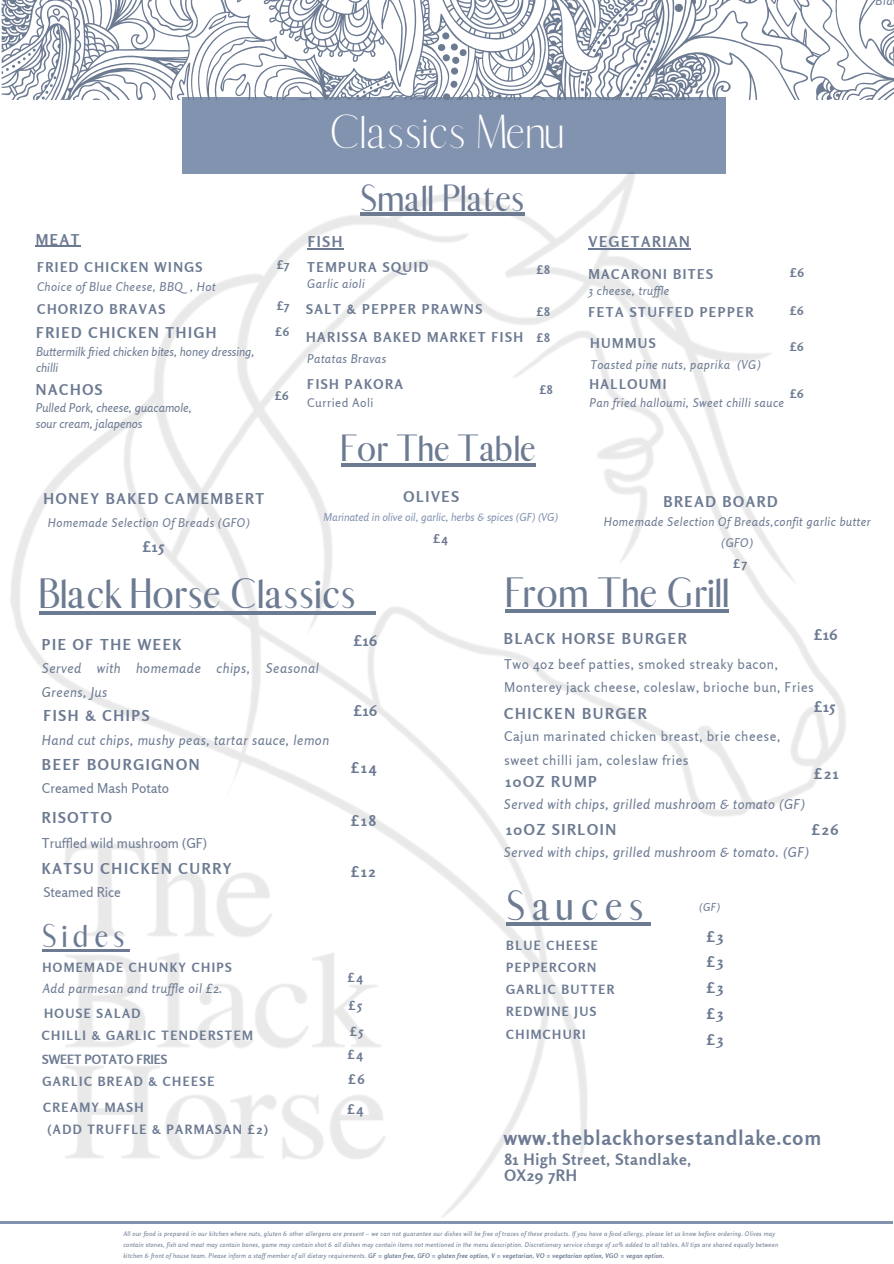
<style>
.page{position:relative;width:894px;height:1264px;background:#fff}
.page>*{position:absolute;margin:0;border:0;box-sizing:border-box;transform-origin:0 0}
.t1{font:300 45.9px "Abiah";color:#fff}
.t2{font:40.8px "Abiah";color:#6c7a92}
.t3{font:40.65px "Abiah";color:#6c7a92}
.t4{font:36.45px "Abiah";color:#6c7a92}
.t5{font:31.65px "Abiah";letter-spacing:.15em;color:#6c7a92}
.t6{font:700 20.25px "Rosario";letter-spacing:.05em;color:#6c7a92}
.t7{font:700 15.75px/17px "Rosario";letter-spacing:.05em;color:#6c7a92}
.t8{font:700 15px/26px "Rosario";letter-spacing:.11em;color:#6c7a92;text-align:justify}
.t9{font:700 14.85px "Rosario";letter-spacing:.11em;color:#6c7a92}
.t10{font:italic 13.5px/23.7px "Rosario";letter-spacing:.04em;color:#6c7a92}
.t11{font:700 13.5px "Rosario";letter-spacing:.11em;color:#6c7a92}
.t12{font:13.5px "Rosario";color:#6c7a92}
.t13{font:13.35px/23.4px "Rosario";letter-spacing:.04em;color:#6c7a92}
.t14{font:700 12.75px/22.2px "Rosario";letter-spacing:.11em;color:#6c7a92}
.t15{font:italic 12.75px "Rosario";letter-spacing:.04em;color:#6c7a92}
.t16{font:700 12.75px "Rosario";color:#6c7a92}
.t17{font:700 12.3px "Rosario";color:#6c7a92}
.t18{font:italic 12.15px/16px "Rosario";color:#6c7a92}
.t19{font:700 12.15px "Rosario";color:#6c7a92}
.t20{font:italic 12px/21px "Rosario";letter-spacing:.04em;color:#6c7a92;text-align:center}
.t21{font:12px "Rosario";letter-spacing:.04em;color:#6c7a92}
.t22{font:italic 10.95px "Rosario";color:#8293b0}
.t23{font:italic 10.95px "Rosario";color:#6c7a92}
.t24{font:italic 6.3px/11.1px "Rosario";letter-spacing:.04em;color:#6c7a92}
.s1{font-size:12.15px}
.s2{font-weight:700}
</style>
<div class="page">
<div style="left:182px;top:98px;width:543px;height:76px;background:#8293b0"></div>
<svg style="left:1px;top:0;width:892px;height:100px"></svg>
<svg style="left:2px;top:5px;width:69px;height:95px"></svg>
<svg style="left:674px;top:3px;width:9px;height:10px"></svg>
<svg style="left:592px;top:0;width:66px;height:100px"></svg>
<svg style="left:579px;top:72px;width:7px;height:28px"></svg>
<svg style="left:428px;top:32px;width:40px;height:68px"></svg>
<svg style="left:349px;top:80px;width:38px;height:20px"></svg>
<svg style="left:176px;top:62px;width:28px;height:38px"></svg>
<svg style="left:208px;top:15px;width:19px;height:15px"></svg>
<svg style="left:891px;top:67px;width:2px;height:33px"></svg>
<hr style="left:0;top:1221px;width:892px;height:2px;background:#8293b0">
<img style="left:10px;top:172px;width:836px;height:1045px">
<hr style="left:360px;top:213px;width:165px;height:3px;background:#6c7a92">
<hr style="left:36px;top:246px;width:45px;height:1px;background:#6c7a92">
<hr style="left:307px;top:248px;width:37px;height:1px;background:#6c7a92">
<hr style="left:588px;top:248px;width:103px;height:1px;background:#6c7a92">
<hr style="left:39px;top:611px;width:317px;height:3px;background:#6c7a92">
<hr style="left:356px;top:611px;width:19px;height:3px;background:#6c7a92">
<hr style="left:505px;top:609px;width:224px;height:4px;background:#6c7a92">
<hr style="left:341px;top:463px;width:194px;height:3px;background:#6c7a92">
<hr style="left:506px;top:922px;width:144px;height:3px;background:#6c7a92">
<hr style="left:42px;top:949px;width:88px;height:2px;background:#6c7a92">
<h1 class="t1" style="left:329px;top:104px;width:237px">Classics Menu</h1>
<h3 class="t4" style="left:360px;top:176px;width:166px">Small Plates</h3>
<h3 class="t9" style="left:36px;top:230px;width:45px">MEAT</h3>
<h3 class="t9" style="left:307px;top:233px;width:36px">FISH</h3>
<h3 class="t9" style="left:588px;top:233px;width:103px">VEGETARIAN</h3>
<h3 class="t19" style="left:276px;top:257px;width:14px">£7</h3>
<h3 class="t19" style="left:276px;top:298px;width:14px">£7</h3>
<h3 class="t11" style="left:37px;top:259px;width:167px">FRIED CHICKEN WINGS</h3>
<h3 class="t11" style="left:307px;top:259px;width:122px">TEMPURA SQUID</h3>
<h3 class="t20" style="left:37px;top:276px;width:180px">Choice of Blue Cheese, BBQ , Hot</h3>
<h3 class="t19" style="left:536px;top:262px;width:15px">£8</h3>
<h3 class="t20" style="left:307px;top:273px;width:59px">Garlic aioli</h3>
<h3 class="t11" style="left:37px;top:300px;width:130px">CHORIZO BRAVAS</h3>
<h3 class="t11" style="left:306px;top:301px;width:178px">SALT &amp; PEPPER PRAWNS</h3>
<h3 class="t19" style="left:536px;top:304px;width:15px">£8</h3>
<h3 class="t11" style="left:306px;top:329px;width:245px">HARISSA BAKED MARKET FISH <span class="s1">£8</span></h3>
<h3 class="t20" style="left:307px;top:348px;width:80px">Patatas Bravas</h3>
<h3 class="t9" style="left:36px;top:324px;width:182px">FRIED CHICKEN THIGH</h3>
<h3 class="t19" style="left:275px;top:324px;width:15px">£6</h3>
<h3 class="t18" style="left:36px;top:343px;width:220px">Buttermilk fried chicken bites, honey dressing, chilli</h3>
<h3 class="t9" style="left:36px;top:380px;width:68px">NACHOS</h3>
<h3 class="t18" style="left:36px;top:399px;width:157px">Pulled Pork, cheese, guacamole, sour cream, jalapenos</h3>
<h3 class="t19" style="left:275px;top:388px;width:15px">£6</h3>
<h3 class="t11" style="left:307px;top:376px;width:97px">FISH PAKORA</h3>
<h3 class="t21" style="left:307px;top:395px;width:68px">Curried Aoli</h3>
<h3 class="t19" style="left:539px;top:382px;width:15px">£8</h3>
<h3 class="t4" style="left:341px;top:426px;width:196px">For The Table</h3>
<h3 class="t11" style="left:588px;top:266px;width:126px">MACARONI BITES</h3>
<h3 class="t17" style="left:789px;top:265px;width:16px">£6</h3>
<h3 class="t20" style="left:588px;top:280px;width:82px">3 cheese, truf le</h3>
<h3 class="t11" style="left:588px;top:304px;width:166px">FETA STUFFED PEPPER</h3>
<h3 class="t19" style="left:789px;top:303px;width:15px">£6</h3>
<h3 class="t11" style="left:590px;top:334px;width:67px">HUMMUS</h3>
<h3 class="t20" style="left:590px;top:354px;width:171px">Toasted pine nuts, paprika (VG)</h3>
<h3 class="t19" style="left:789px;top:339px;width:15px">£6</h3>
<h3 class="t11" style="left:589px;top:376px;width:78px">HALLOUMI</h3>
<h3 class="t19" style="left:789px;top:386px;width:15px">£6</h3>
<h3 class="t20" style="left:589px;top:392px;width:196px">Pan fried halloumi, Sweet chilli sauce</h3>
<h3 class="t20" style="left:875px;top:-10px;width:18px">B a</h3>
<h3 class="t9" style="left:44px;top:489px;width:222px">HONEY BAKED CAMEMBERT</h3>
<h3 class="t8" style="left:143px;top:533px;width:23px">£15</h3>
<h3 class="t20" style="left:48px;top:512px;width:203px">Homemade Selection Of Breads (GFO)</h3>
<h3 class="t9" style="left:403px;top:487px;width:57px">OLIVES</h3>
<h3 class="t17" style="left:433px;top:531px;width:16px">£4</h3>
<h3 class="t22" style="left:323px;top:510px;width:236px">Marinated in olive oil, garlic, herbs &amp; spices (GF) (VG)</h3>
<h3 class="t9" style="left:663px;top:492px;width:116px">BREAD BOARD</h3>
<h3 class="t20" style="left:603px;top:511px;width:268px">Homemade Selection Of Breads,confit garlic butter (GFO)</h3>
<h3 class="t17" style="left:733px;top:555px;width:15px">£7</h3>
<h2 class="t2" style="left:39px;top:569px;width:318px">Black Horse Classics</h2>
<h3 class="t8" style="left:42px;top:631px;width:141px">PIE OF THE WEEK</h3>
<h3 class="t8" style="left:353px;top:627px;width:25px">£16</h3>
<h3 class="t10" style="left:42px;top:656px;width:278px">Served with homemade chips, Seasonal<br>Greens, Jus</h3>
<h3 class="t8" style="left:44px;top:702px;width:107px">FISH &amp; CHIPS</h3>
<h3 class="t10" style="left:42px;top:728px;width:288px">Hand cut chips, mushy peas, tartar sauce, lemon</h3>
<h3 class="t8" style="left:353px;top:697px;width:25px">£16</h3>
<h3 class="t8" style="left:42px;top:751px;width:159px">BEEF BOURGIGNON</h3>
<h3 class="t12" style="left:42px;top:779px;width:129px">Creamed Mash Potato</h3>
<h3 class="t8" style="left:351px;top:754px;width:27px">£14</h3>
<h3 class="t8" style="left:42px;top:804px;width:72px">RISOTTO</h3>
<h3 class="t12" style="left:42px;top:834px;width:166px">Truffled wild mushroom (GF)</h3>
<h3 class="t8" style="left:351px;top:807px;width:26px">£18</h3>
<h3 class="t8" style="left:42px;top:855px;width:191px">KATSU CHICKEN CURRY</h3>
<h3 class="t8" style="left:351px;top:858px;width:26px">£12</h3>
<h3 class="t12" style="left:43px;top:883px;width:79px">Steamed Rice</h3>
<h3 class="t5" style="left:42px;top:917px;width:85px">Sides</h3>
<h3 class="t14" style="left:42px;top:956px;width:191px">HOMEMADE CHUNKY CHIPS</h3>
<h3 class="t15" style="left:42px;top:980px;width:181px">Add parmesan and truf le oil £2.</h3>
<h3 class="t14" style="left:44px;top:1001px;width:98px">HOUSE SALAD</h3>
<h3 class="t14" style="left:347px;top:963px;width:17px;line-height:27.9px">£4 £5</h3>
<h3 class="t14" style="left:42px;top:1023px;width:212px">CHILLI &amp; GARLIC TENDERSTEM</h3>
<h3 class="t14" style="left:349px;top:1020px;width:15px">£5</h3>
<h3 class="t16" style="left:42px;top:1051px;width:127px">SWEET POTATO FRIES</h3>
<h3 class="t14" style="left:347px;top:1043px;width:17px">£4</h3>
<h3 class="t14" style="left:42px;top:1070px;width:174px">GARLIC BREAD &amp; CHEESE</h3>
<h3 class="t11" style="left:348px;top:1071px;width:18px">£6</h3>
<h3 class="t14" style="left:48px;top:1095px;width:221px;text-indent:-4px">CREAMY MASH<br>(ADD TRUFFLE &amp; PARMASAN £2)</h3>
<h3 class="t11" style="left:347px;top:1100px;width:18px">£4</h3>
<h3 class="t3" style="left:505px;top:569px;width:225px">From The Grill</h3>
<h3 class="t8" style="left:813px;top:622px;width:25px">£16</h3>
<h3 class="t8" style="left:504px;top:625px;width:184px">BLACK HORSE BURGER</h3>
<h3 class="t13" style="left:504px;top:652px;width:311px">Two 4oz beef patties, smoked streaky bacon,<br>Monterey jack cheese, coleslaw, brioche bun, Fries</h3>
<h3 class="t8" style="left:504px;top:700px;width:144px">CHICKEN BURGER</h3>
<h3 class="t13" style="left:504px;top:724px;width:277px">Cajun marinated chicken breast, brie cheese, sweet chilli jam, coleslaw fries</h3>
<h3 class="t8" style="left:505px;top:769px;width:93px">10OZ RUMP</h3>
<h3 class="t10" style="left:504px;top:792px;width:302px">Served with chips, grilled mushroom &amp; tomato (GF)</h3>
<h3 class="t8" style="left:813px;top:693px;width:23px">£15</h3>
<h3 class="t8" style="left:813px;top:760px;width:26px">£21</h3>
<h3 class="t8" style="left:506px;top:816px;width:111px">10OZ SIRLOIN</h3>
<h3 class="t8" style="left:811px;top:816px;width:29px">£26</h3>
<h3 class="t10" style="left:504px;top:839px;width:306px">Served with chips, grilled mushroom &amp; tomato. (GF)</h3>
<h3 class="t3" style="left:506px;top:881px;width:139px">Sauces</h3>
<h3 class="t14" style="left:506px;top:933px;width:110px">BLUE CHEESE<br>PEPPERCORN<br>GARLIC BUTTER<br>REDWINE JUS<br>CHIMCHURI</h3>
<h3 class="t23" style="left:699px;top:900px;width:22px">(GF)</h3>
<h3 class="t8" style="left:706px;top:923px;width:18px">£3 £3 £3 £3 £3</h3>
<h3 class="t6" style="left:504px;top:1125px;width:319px">www.theblackhorsestandlake.com</h3>
<h3 class="t7" style="left:504px;top:1150px;width:188px">81 High Street, Standlake,<br>OX29 7RH</h3>
<p class="t24" style="left:123px;top:1227px;width:656px">All our food is prepared in our kitchen where nuts, gluten &amp; other allergens are present – we can not guarantee our dishes will be free of traces of these products. If you have a food allergy, please let us know before ordering. Olives may contain stones, fish and meat may contain bones, game may contain shot &amp; all dishes may contain items not mentioned in the menu description. Discretionary service charge of 10% added to all tables. All tips are shared equally between kitchen &amp; front of house team. Please inform a staf member of all dietary requirements. <span class="s2">GF = gluten free, GFO = gluten free option, V = vegetarian, VO = vegetarian option, VGO = vegan option.</span></p>
</div>
